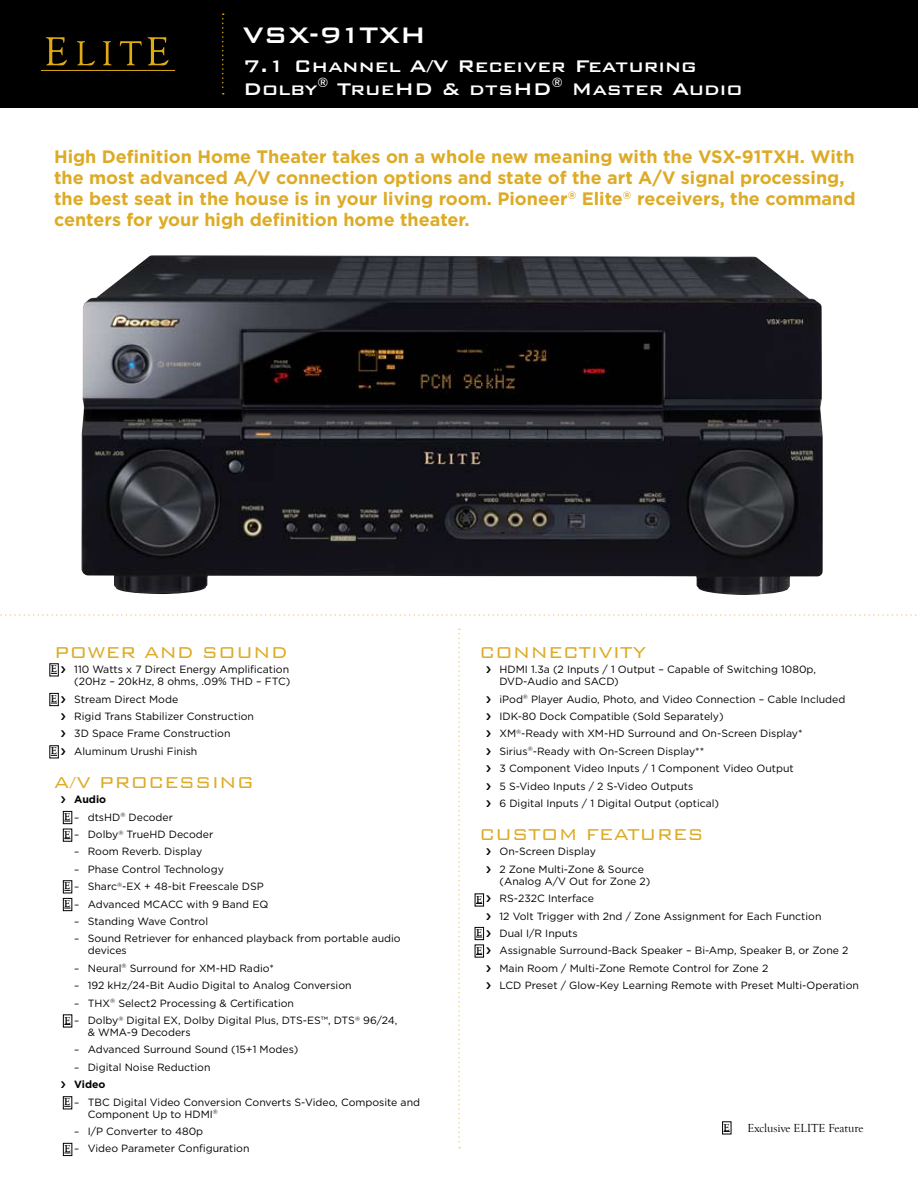
<style>
.page{position:relative;width:918px;height:1188px;background:#fff}
.page>*{position:absolute;margin:0;border:0;box-sizing:border-box;transform-origin:0 0}
.t1{font:500 30px "Bank Gothic BT";color:#fff}
.t2{font:500 22.5px/22.5px "Bank Gothic BT";color:#fff}
.t3{font:300 21px "Bank Gothic BT";color:#ddab26}
.t4{font:700 18px/21px "Gotham";color:#ddab26}
.t5{font:12px "Goudy Old Style T";color:#000}
.t6{font:10.5px/17.4px "Gotham";color:#000}
.t7{font:700 10.5px/17.5px "Goudy Old Style T";color:#000}
.t8{font:700 10.5px "Gotham";color:#000}
.t9{font:9.75px/17.4px "Gotham";color:#000}
.s1{font-weight:700}
.s2{font-family:"Gotham";font-weight:400;font-size:9.75px}
</style>
<div class="page">
<svg style="left:458px;top:628px;width:2px;height:520px"></svg>
<svg style="left:0;top:614px;width:917px;height:2px"></svg>
<img style="left:81px;top:255px;width:742px;height:340px">
<div style="left:0;top:0;width:918px;height:108px;background:#000"></div>
<svg style="left:222px;top:14px;width:2px;height:80px"></svg>
<svg style="left:46px;top:37px;width:21px;height:28px"></svg>
<svg style="left:77px;top:41px;width:18px;height:24px"></svg>
<svg style="left:103px;top:41px;width:9px;height:24px"></svg>
<svg style="left:120px;top:41px;width:22px;height:24px"></svg>
<svg style="left:148px;top:37px;width:20px;height:28px"></svg>
<hr style="left:41px;top:70px;width:134px;height:1px;background:#e0ab0f">
<div style="left:49px;top:693px;width:10px;height:13px;border:1px solid #000"></div>
<div style="left:63px;top:811px;width:9px;height:13px;border:1px solid #000"></div>
<div style="left:63px;top:829px;width:9px;height:13px;border:1px solid #000"></div>
<div style="left:63px;top:1096px;width:9px;height:13px;border:1px solid #000"></div>
<div style="left:475px;top:927px;width:9px;height:13px;border:1px solid #000"></div>
<div style="left:722px;top:1121px;width:9px;height:13px;border:1px solid #000"></div>
<div style="left:63px;top:898px;width:9px;height:13px;border:1px solid #000"></div>
<div style="left:63px;top:880px;width:9px;height:13px;border:1px solid #000"></div>
<div style="left:63px;top:1014px;width:9px;height:13px;border:1px solid #000"></div>
<div style="left:63px;top:1143px;width:9px;height:13px;border:1px solid #000"></div>
<svg style="left:51px;top:666px;width:8px;height:8px"></svg>
<svg style="left:51px;top:696px;width:8px;height:8px"></svg>
<svg style="left:51px;top:748px;width:8px;height:8px"></svg>
<svg style="left:476px;top:895px;width:9px;height:9px"></svg>
<svg style="left:476px;top:930px;width:9px;height:8px"></svg>
<svg style="left:476px;top:948px;width:9px;height:7px"></svg>
<h1 class="t1" style="left:243px;top:19px;width:185px">VSX-91TXH</h1>
<h2 class="t2" style="left:243px;top:54px;width:501px">7.1 Channel A/V Receiver Featuring<br>Dolby<sup>®</sup> TrueHD &amp; dtsHD<sup>®</sup> Master Audio</h2>
<p class="t4" style="left:54px;top:146px;width:803px">High Definition Home Theater takes on a whole new meaning with the VSX-91TXH. With the most advanced A/V connection options and state of the art A/V signal processing, the best seat in the house is in your living room. Pioneer<sup>®</sup> Elite<sup>®</sup> receivers, the command centers for your high definition home theater.</p>
<h3 class="t3" style="left:54px;top:641px;width:235px">Power and Sound</h3>
<p class="t6" style="left:74px;top:663px;width:218px;line-height:12px">110 Watts x 7 Direct Energy Amplification (20Hz – 20kHz, 8 ohms, .09% THD – FTC)</p>
<p class="t6" style="left:74px;top:690px;width:181px">Stream Direct Mode<br>Rigid Trans Stabilizer Construction<br>3D Space Frame Construction<br>Aluminum Urushi Finish</p>
<h3 class="t3" style="left:54px;top:771px;width:201px">A/V Process ing</h3>
<p class="t6" style="left:88px;top:791px;width:315px;text-indent:-14px"><span class="s1">Audio<br></span>dtsHD<sup>®</sup> Decoder<br>Dolby<sup>®</sup> TrueHD Decoder<br>Room Reverb. Display<br>Phase Control Technology<br>Sharc<sup>®</sup>-EX + 48-bit Freescale DSP<br>Advanced MCACC with 9 Band EQ<br>Standing Wave Control<br>Sound Retriever for enhanced playback from portable audio</p>
<p class="t6" style="left:88px;top:942px;width:311px">devices<br>Neural<sup>®</sup> Surround for XM-HD Radio*<br>192 kHz/24-Bit Audio Digital to Analog Conversion<br>THX<sup>®</sup> Select2 Processing &amp; Certification<br>Dolby<sup>®</sup> Digital EX, Dolby Digital Plus, DTS-ES™, DTS<sup>®</sup> 96/24,</p>
<p class="t6" style="left:88px;top:1023px;width:212px">&amp; WMA-9 Decoders<br>Advanced Surround Sound (15+1 Modes)<br>Digital Noise Reduction</p>
<p class="t8" style="left:74px;top:1078px;width:33px">Video</p>
<p class="t6" style="left:88px;top:1096px;width:334px;line-height:12px">TBC Digital Video Conversion Converts S-Video, Composite and<br>Component Up to HDMI<sup>®</sup></p>
<p class="t6" style="left:88px;top:1122px;width:163px">I/P Converter to 480p<br>Video Parameter Configuration</p>
<p class="t7" style="left:51px;top:660px;width:8px">E</p>
<p class="t7" style="left:51px;top:690px;width:8px">E</p>
<p class="t7" style="left:51px;top:742px;width:8px">E</p>
<p class="t7" style="left:64px;top:808px;width:17px">E <span class="s2">–<br></span>E <span class="s2">–</span></p>
<p class="t9" style="left:74px;top:843px;width:7px">– –</p>
<p class="t7" style="left:64px;top:877px;width:17px">E <span class="s2">–<br></span>E <span class="s2">–</span></p>
<p class="t9" style="left:74px;top:913px;width:7px">– –</p>
<p class="t9" style="left:74px;top:960px;width:7px;text-align:justify">– – –</p>
<p class="t7" style="left:64px;top:1011px;width:17px">E <span class="s2">–</span></p>
<p class="t9" style="left:74px;top:1041px;width:7px">– –</p>
<p class="t7" style="left:64px;top:1093px;width:17px">E <span class="s2">–</span></p>
<p class="t9" style="left:74px;top:1123px;width:7px">–</p>
<p class="t7" style="left:64px;top:1140px;width:17px">E <span class="s2">–</span></p>
<h3 class="t3" style="left:479px;top:641px;width:169px">C onnectivity</h3>
<p class="t6" style="left:500px;top:663px;width:318px;line-height:12px">HDMI 1.3a (2 Inputs / 1 Output – Capable of Switching 1080p,<br>DVD‑Audio and SACD)</p>
<p class="t6" style="left:500px;top:690px;width:347px">iPod<sup>®</sup> Player Audio, Photo, and Video Connection – Cable Included IDK-80 Dock Compatible (Sold Separately)<br>XM<sup>®</sup>-Ready with XM-HD Surround and On-Screen Display* Sirius<sup>®</sup>-Ready with On-Screen Display**<br>3 Component Video Inputs / 1 Component Video Output<br>5 S-Video Inputs / 2 S-Video Outputs<br>6 Digital Inputs / 1 Digital Output (optical)</p>
<h3 class="t3" style="left:479px;top:824px;width:221px">C ustom Features</h3>
<p class="t6" style="left:500px;top:843px;width:146px">On-Screen Display<br>2 Zone Multi-Zone &amp; Source</p>
<p class="t6" style="left:500px;top:872px;width:361px">(Analog A/V Out for Zone 2)<br>RS-232C Interface<br>12 Volt Trigger with 2nd / Zone Assignment for Each Function<br>Dual I/R Inputs<br>Assignable Surround-Back Speaker – Bi-Amp, Speaker B, or Zone 2<br>Main Room / Multi-Zone Remote Control for Zone 2<br>LCD Preset / Glow-Key Learning Remote with Preset Multi-Operation</p>
<p class="t7" style="left:476px;top:890px;width:8px">E</p>
<p class="t7" style="left:476px;top:924px;width:8px">E<br>E</p>
<p class="t7" style="left:724px;top:1118px;width:8px">E</p>
<p class="t5" style="left:747px;top:1121px;width:118px">Exclusive ELITE Feature</p>
</div>
